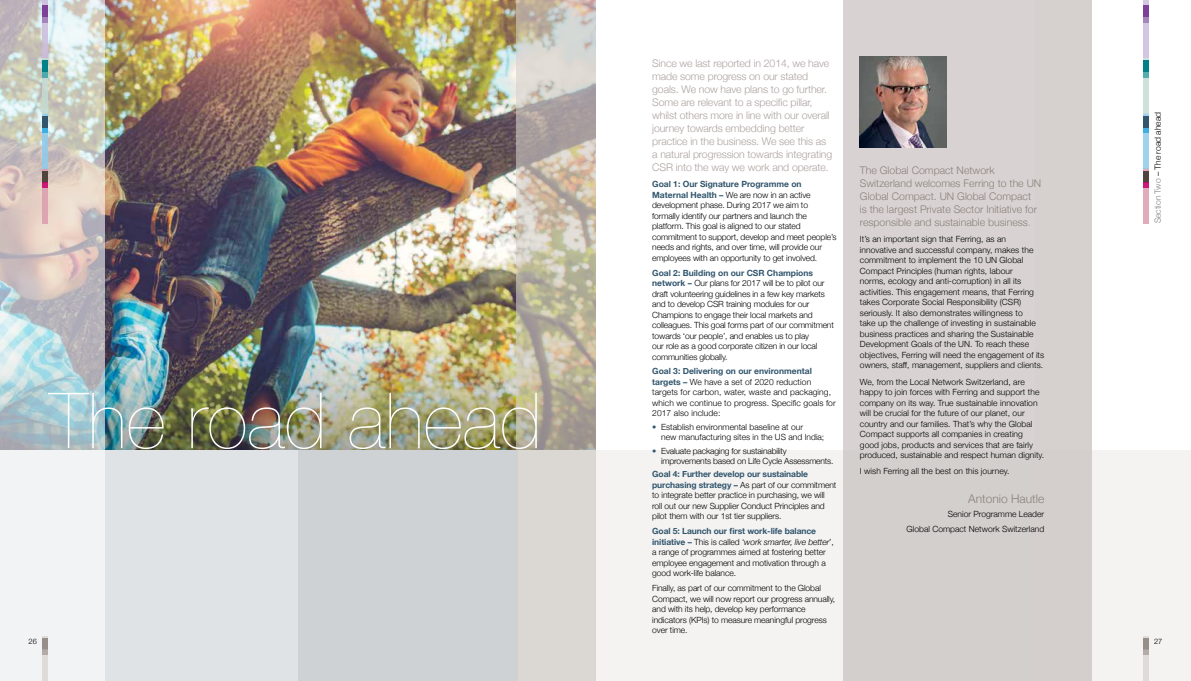
<style>
.page{position:relative;width:1191px;height:681px;background:#fff}
.page>*{position:absolute;margin:0;border:0;box-sizing:border-box;transform-origin:0 0}
.t1{font:200 77.5px "Helvetica Neue";color:#fff}
.t2{font:300 12px "Helvetica Neue";color:#8b807b}
.t3{font:300 10.5px/13px "Helvetica Neue";letter-spacing:-.01em;color:#aca3a0}
.t4{font:300 10.5px/13px "Helvetica Neue";color:#8b807b}
.t5{font:300 8.5px/10.5px "Helvetica Neue";color:#000}
.t6{font:300 8.5px/10.5px "Helvetica Neue";letter-spacing:-.02em;color:#000}
.t7{font:300 7.5px "Helvetica Neue";color:#000}
.s1{font-weight:700;color:#31556d}
.s2{color:#31556d}
.s3{font-style:italic}
.s4{color:#aca3a0}
.s5{color:#808285}
</style>
<div class="page">
<img style="left:105px;top:0;width:411px;height:336px">
<img style="left:105px;top:336px;width:411px;height:113px">
<div style="left:595px;top:449px;width:596px;height:231px;background:#f4f3f2"></div>
<div style="left:0;top:449px;width:517px;height:231px;background:linear-gradient(to bottom,#d6dadc,#d6dadc)"></div>
<svg style="left:0;top:0;width:105px;height:680px"></svg>
<div style="left:1142px;top:635px;width:6px;height:45px;background:#dcd7d4"></div>
<div style="left:1142px;top:638px;width:6px;height:11px;background:#978d89"></div>
<svg style="left:1142px;top:649px;width:6px;height:5px"></svg>
<div style="left:43px;top:635px;width:5px;height:45px;background:#dcd7d4"></div>
<div style="left:43px;top:638px;width:5px;height:11px;background:#978d89"></div>
<svg style="left:43px;top:649px;width:5px;height:5px"></svg>
<svg style="left:516px;top:0;width:79px;height:680px;background:#c9c3b7"></svg>
<div style="left:843px;top:0;width:248px;height:680px;background:#d6d1cf"></div>
<img style="left:860px;top:57px;width:86px;height:91px">
<div style="left:1142px;top:168px;width:6px;height:55px;background:#e0abba"></div>
<div style="left:1142px;top:171px;width:6px;height:11px;background:#51443f"></div>
<svg style="left:1142px;top:182px;width:6px;height:6px"></svg>
<div style="left:1142px;top:113px;width:6px;height:55px;background:#a0d2ee"></div>
<svg style="left:1142px;top:127px;width:6px;height:6px"></svg>
<div style="left:1142px;top:116px;width:6px;height:11px;background:#31556d"></div>
<div style="left:1142px;top:58px;width:6px;height:55px;background:#cde0d9"></div>
<div style="left:1142px;top:61px;width:6px;height:11px;background:#008188"></div>
<svg style="left:1142px;top:72px;width:6px;height:6px"></svg>
<div style="left:1142px;top:0;width:6px;height:58px;background:#d2c6e1"></div>
<div style="left:1142px;top:6px;width:6px;height:11px;background:#7d4199"></div>
<svg style="left:1142px;top:17px;width:6px;height:6px"></svg>
<div style="left:43px;top:168px;width:5px;height:55px;background:#dda4b1"></div>
<div style="left:43px;top:171px;width:5px;height:11px;background:#51443f"></div>
<svg style="left:43px;top:182px;width:5px;height:6px"></svg>
<div style="left:43px;top:113px;width:5px;height:55px;background:#97c9e4"></div>
<svg style="left:43px;top:127px;width:5px;height:6px"></svg>
<div style="left:43px;top:116px;width:5px;height:11px;background:#31556d"></div>
<div style="left:43px;top:58px;width:5px;height:55px;background:#c4dbd3"></div>
<div style="left:43px;top:61px;width:5px;height:11px;background:#008188"></div>
<svg style="left:43px;top:72px;width:5px;height:6px"></svg>
<div style="left:43px;top:0;width:5px;height:58px;background:#cec3de"></div>
<div style="left:43px;top:6px;width:5px;height:11px;background:#7d4199"></div>
<svg style="left:43px;top:17px;width:5px;height:6px"></svg>
<h1 class="t1" style="left:49px;top:360px;width:494px">The road ahead</h1>
<p class="t3" style="left:652px;top:56px;width:182px">Since we last reported in 2014, we have made some progress on our stated goals. We now have plans to go further.<br>Some are relevant to a specific pillar, whilst others more in line with our overall journey towards embedding better practice in the business. We see this as a natural progression towards integrating CSR into the way we work and operate.</p>
<p class="t5" style="left:652px;top:178px;width:186px"><span class="s1">Goal 1: Our Signature Programme on Maternal Health –</span> We are now in an active development phase. During 2017 we aim to formally identify our partners and launch the platform. This goal is aligned to our stated commitment to support, develop and meet people’s needs and rights, and over time, will provide our employees with an opportunity to get involved.</p>
<p class="t5" style="left:652px;top:266px;width:183px"><span class="s1">Goal 2: Building on our CSR Champions network –</span> Our plans for 2017 will be to pilot our draft volunteering guidelines in a few key markets and to develop CSR training modules for our Champions to engage their local markets and colleagues. This goal forms part of our commitment towards ‘our people’, and enables us to play<br>our role as a good corporate citizen in our local communities globally.</p>
<p class="t5" style="left:652px;top:365px;width:185px"><span class="s1">Goal 3: Delivering on our environmental targets –</span> We have a set of 2020 reduction targets for carbon, water, waste and packaging, which we continue to progress. Specific goals for 2017 also include:</p>
<p class="t5" style="left:661px;top:421px;width:165px;text-indent:-9px"><span class="s2">•</span> Establish environmental baseline at our<br>new manufacturing sites in the US and India;</p>
<p class="t6" style="left:661px;top:444px;width:174px;text-indent:-9px"><span class="s2">•</span> Evaluate packaging for sustainability improvements based on Life Cycle Assessments.</p>
<p class="t5" style="left:652px;top:468px;width:186px"><span class="s1">Goal 4: Further develop our sustainable purchasing strategy –</span> As part of our commitment to integrate better practice in purchasing, we will roll out our new Supplier Conduct Principles and pilot them with our 1st tier suppliers.</p>
<p class="t5" style="left:652px;top:525px;width:183px"><span class="s1">Goal 5: Launch our first work-life balance initiative –</span> This is called ‘<span class="s3">work smarter, live better</span>’, a range of programmes aimed at fostering better employee engagement and motivation through a good work-life balance.</p>
<p class="t5" style="left:652px;top:582px;width:184px">Finally, as part of our commitment to the Global Compact, we will now report our progress annually, and with its help, develop key performance indicators (KPIs) to measure meaningful progress over time.</p>
<p class="t4" style="left:860px;top:163px;width:183px">The Global Compact Network Switzerland welcomes Ferring to the UN Global Compact. UN Global Compact<br>is the largest Private Sector Initiative for responsible and sustainable business<span class="s4">.</span></p>
<p class="t5" style="left:860px;top:233px;width:186px">It’s an important sign that Ferring, as an innovative and successful company, makes the commitment to implement the 10 UN Global Compact Principles (human rights, labour<br>norms, ecology and anti-corruption) in all its activities. This engagement means, that Ferring takes Corporate Social Responsibility (CSR) seriously. It also demonstrates willingness to<br>take up the challenge of investing in sustainable business practices and sharing the Sustainable Development Goals of the UN. To reach these objectives, Ferring will need the engagement of its owners, staff, management, suppliers and clients.</p>
<p class="t5" style="left:860px;top:375px;width:186px">We, from the Local Network Switzerland, are happy to join forces with Ferring and support the company on its way. True sustainable innovation will be crucial for the future of our planet, our country and our families. That’s why the Global Compact supports all companies in creating good jobs, products and services that are fairly produced, sustainable and respect human dignity.</p>
<p class="t5" style="left:860px;top:465px;width:151px">I wish Ferring all the best on this journey.</p>
<h2 class="t2" style="left:968px;top:488px;width:78px">Antonio Hautle</h2>
<p class="t5" style="left:906px;top:506px;width:139px;line-height:14.8px;text-align:right">Senior Programme Leader<br>Global Compact Network Switzerland</p>
<p class="t5" style="left:1152px;top:223px;width:113px;rotate:-90deg"><span class="s5">Section Two</span> – The road ahead</p>
<p class="t7" style="left:29px;top:635px;width:10px">26</p>
<p class="t7" style="left:1154px;top:635px;width:10px">27</p>
</div>
